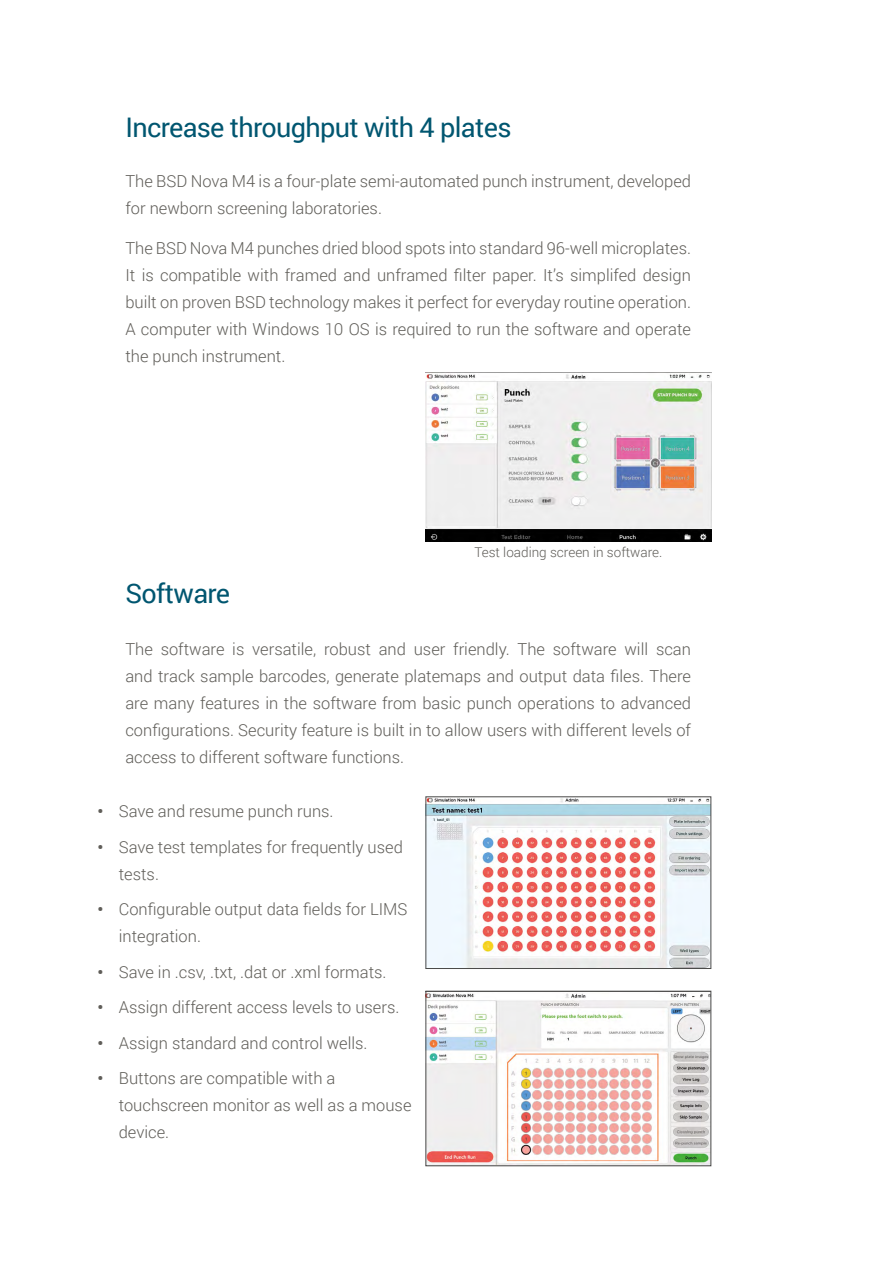
<style>
.page{position:relative;width:893px;height:1263px;background:#fff}
.page>*{position:absolute;margin:0;border:0;box-sizing:border-box;transform-origin:0 0}
.t1{font:27px "Roboto";letter-spacing:-.025em;color:#005670}
.t2{font:300 16.5px/27px "Roboto";color:#5f5d58}
.t3{font:300 13.5px "Roboto";color:#5f5d58}
.s1{font-weight:700}
</style>
<div class="page">
<img style="left:425px;top:372px;width:286px;height:169px">
<img style="left:427px;top:993px;width:282px;height:171px">
<div style="left:425px;top:991px;width:286px;height:175px;border:1px solid #4a4a49"></div>
<img style="left:427px;top:798px;width:282px;height:169px">
<div style="left:425px;top:796px;width:286px;height:173px;border:1px solid #4a4a49"></div>
<h1 class="t1" style="left:125px;top:108px;width:387px">Increase throughput with 4 plates</h1>
<p class="t2" style="left:125px;top:167px;width:567px">The BSD Nova M4 is a four-plate semi-automated punch instrument, developed for newborn screening laboratories.</p>
<p class="t2" style="left:125px;top:234px;width:567px;text-align:justify">The BSD Nova M4 punches dried blood spots into standard 96-well microplates.<br>It is compatible with framed and unframed filter paper. It’s simplifed design built on proven BSD technology makes it perfect for everyday routine operation.<br>A computer with Windows 10 OS is required to run the software and operate the punch instrument.</p>
<h1 class="t1" style="left:125px;top:574px;width:106px">Software</h1>
<p class="t3" style="left:474px;top:543px;width:190px">Test loading screen in software.</p>
<p class="t2" style="left:125px;top:635px;width:567px;text-align:justify">The software is versatile, robust and user friendly. The software will scan and track sample barcodes, generate platemaps and output data files. There are many features in the software from basic punch operations to advanced configurations. Security feature is built in to allow users with different levels of access to different software functions.</p>
<p class="t2" style="left:98px;top:797px;width:237px"><span class="s1">•</span> Save and resume punch runs.</p>
<p class="t2" style="left:119px;top:833px;width:286px;text-indent:-21px"><span class="s1">•</span> Save test templates for frequently used tests.</p>
<p class="t2" style="left:119px;top:895px;width:290px;text-indent:-21px"><span class="s1">•</span> Configurable output data fields for LIMS integration.</p>
<p class="t2" style="left:98px;top:958px;width:290px"><span class="s1">•</span> Save in .csv, .txt, .dat or .xml formats.</p>
<p class="t2" style="left:98px;top:993px;width:303px"><span class="s1">•</span> Assign different access levels to users.</p>
<p class="t2" style="left:98px;top:1029px;width:272px"><span class="s1">•</span> Assign standard and control wells.</p>
<p class="t2" style="left:119px;top:1064px;width:294px;text-indent:-21px"><span class="s1">•</span> Buttons are compatible with a touchscreen monitor as well as a mouse device.</p>
</div>
